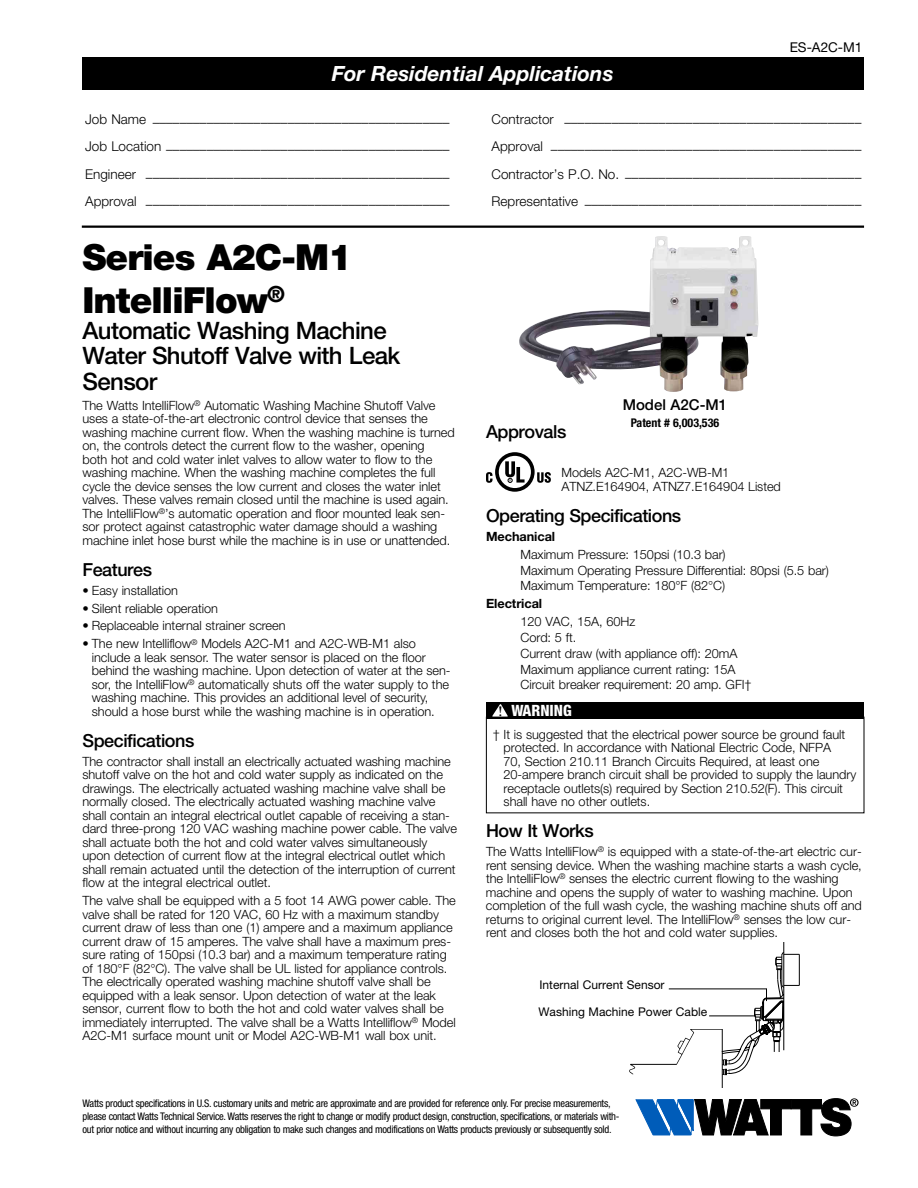
<style>
.page{position:relative;width:918px;height:1188px;background:#fff}
.page>*{position:absolute;margin:0;border:0;box-sizing:border-box;transform-origin:0 0}
.t1{font:900 36px/43.2px "Helvetica Neue LT Std";letter-spacing:-.025em;color:#000}
.t2{font:500 24px/25.5px "Helvetica Neue LT Std";letter-spacing:-.025em;color:#000}
.t3{font:italic 700 21px "Helvetica Neue LT Std";color:#fff}
.t4{font:500 18px "Helvetica Neue LT Std";letter-spacing:-.025em;color:#000}
.t5{font:800 condensed 15.6px "Helvetica Neue LT Std";color:#fff}
.t6{font:500 15px "Helvetica Neue LT Std";color:#000}
.t7{font:300 13.5px "Helvetica Neue LT Std";color:#000}
.t8{font:13.5px "Helvetica Neue LT Std";color:#000}
.t9{font:300 12.75px/13.5px "Helvetica Neue LT Std";letter-spacing:-.005em;color:#000}
.t10{font:700 12.75px "Helvetica Neue LT Std";letter-spacing:-.005em;color:#000}
.t11{font:12px "Helvetica Neue LT Std";color:#000}
.t12{font:700 condensed 12px "Helvetica Neue LT Std";color:#000}
.t13{font:condensed 10.5px/13.2px "Helvetica Neue LT Std";letter-spacing:-.025em;color:#000}
.s1{font-family:"Minion Pro Semibold Subh";font-weight:400;font-stretch:normal;font-size:14.55px;color:#000}
</style>
<div class="page">
<div style="left:82px;top:57px;width:781px;height:32px;background:#000"></div>
<hr style="left:82px;top:226px;width:782px;height:2px;background:#000">
<img style="left:519px;top:236px;width:239px;height:156px">
<div style="left:486px;top:702px;width:378px;height:16px;background:#000"></div>
<svg style="left:492px;top:704px;width:16px;height:13px"></svg>
<img style="left:630px;top:1029px;width:97px;height:59px">
<hr style="left:783px;top:942px;width:1px;height:108px;background:#000">
<hr style="left:799px;top:954px;width:1px;height:31px;background:#000">
<hr style="left:709px;top:1016px;width:45px;height:1px;background:#000">
<hr style="left:669px;top:989px;width:97px;height:1px;background:#000">
<svg style="left:721px;top:952px;width:78px;height:122px"></svg>
<svg style="left:486px;top:452px;width:65px;height:40px"></svg>
<svg style="left:636px;top:1098px;width:223px;height:39px"></svg>
<div style="left:486px;top:717px;width:378px;height:96px;border:1px solid #000"></div>
<h3 class="t3" style="left:332px;top:60px;width:283px">For Residential Applications</h3>
<p class="t8" style="left:790px;top:39px;width:74px">ES-A2C-M1</p>
<p class="t7" style="left:85px;top:114px;width:366px">Job Name ––––––––––––––––––––––––––––––––––––––––––––</p>
<p class="t7" style="left:492px;top:114px;width:371px">Contractor ––––––––––––––––––––––––––––––––––––––––––––</p>
<p class="t7" style="left:85px;top:141px;width:366px">Job Location ––––––––––––––––––––––––––––––––––––––––––</p>
<p class="t7" style="left:492px;top:141px;width:371px">Approval ––––––––––––––––––––––––––––––––––––––––––––––</p>
<p class="t7" style="left:85px;top:169px;width:366px">Engineer –––––––––––––––––––––––––––––––––––––––––––––</p>
<p class="t7" style="left:492px;top:169px;width:371px">Contractor’s P.O. No. –––––––––––––––––––––––––––––––––––</p>
<p class="t7" style="left:85px;top:196px;width:366px">Approval –––––––––––––––––––––––––––––––––––––––––––––</p>
<p class="t7" style="left:492px;top:196px;width:371px">Representative –––––––––––––––––––––––––––––––––––––––––</p>
<h1 class="t1" style="left:82px;top:235px;width:271px">Series A2C-M1<br>IntelliFlow<sup>®</sup></h1>
<h2 class="t2" style="left:82px;top:317px;width:319px">Automatic Washing Machine<br>Water Shutoff Valve with Leak<br>Sensor</h2>
<p class="t9" style="left:82px;top:398px;width:374px">The Watts IntelliFlow<sup>®</sup> Automatic Washing Machine Shutoff Valve uses a state-of-the-art electronic control device that senses the washing machine current flow. When the washing machine is turned on, the controls detect the current flow to the washer, opening<br>both hot and cold water inlet valves to allow water to flow to the washing machine. When the washing machine completes the full cycle the device senses the low current and closes the water inlet valves. These valves remain closed until the machine is used again.<br>The IntelliFlow<sup>®</sup>’s automatic operation and floor mounted leak sen&shy;sor protect against catastrophic water damage should a washing machine inlet hose burst while the machine is in use or unattended.</p>
<h3 class="t4" style="left:82px;top:558px;width:71px">Features</h3>
<p class="t9" style="left:82px;top:583px;width:97px">• Easy installation</p>
<p class="t9" style="left:82px;top:601px;width:137px">• Silent reliable operation</p>
<p class="t9" style="left:82px;top:619px;width:205px">• Replaceable internal strainer screen</p>
<p class="t9" style="left:92px;top:637px;width:360px;text-indent:-9px">• The new Intelliflow<sup>®</sup> Models A2C-M1 and A2C-WB-M1 also include a leak sensor. The water sensor is placed on the floor behind the washing machine. Upon detection of water at the sen&shy;sor, the IntelliFlow<sup>®</sup> automatically shuts off the water supply to the washing machine. This provides an additional level of security, should a hose burst while the washing machine is in operation.</p>
<h3 class="t4" style="left:82px;top:730px;width:113px">Specifications</h3>
<p class="t9" style="left:82px;top:754px;width:376px">The contractor shall install an electrically actuated washing machine shutoff valve on the hot and cold water supply as indicated on the drawings. The electrically actuated washing machine valve shall be normally closed. The electrically actuated washing machine valve shall contain an integral electrical outlet capable of receiving a stan&shy;dard three-prong 120 VAC washing machine power cable. The valve shall actuate both the hot and cold water valves simultaneously upon detection of current flow at the integral electrical outlet which shall remain actuated until the detection of the interruption of current flow at the integral electrical outlet.</p>
<p class="t9" style="left:82px;top:894px;width:375px">The valve shall be equipped with a 5 foot 14 AWG power cable. The valve shall be rated for 120 VAC, 60 Hz with a maximum standby current draw of less than one (1) ampere and a maximum appliance current draw of 15 amperes. The valve shall have a maximum pres&shy;sure rating of 150psi (10.3 bar) and a maximum temperature rating of 180°F (82°C). The valve shall be UL listed for appliance controls.<br>The electrically operated washing machine shutoff valve shall be equipped with a leak sensor. Upon detection of water at the leak sensor, current flow to both the hot and cold water valves shall be immediately interrupted. The valve shall be a Watts Intelliflow<sup>®</sup> Model A2C-M1 surface mount unit or Model A2C-WB-M1 wall box unit.</p>
<p class="t6" style="left:623px;top:396px;width:106px">Model A2C-M1</p>
<p class="t12" style="left:631px;top:416px;width:90px">Patent # 6,003,536</p>
<h3 class="t4" style="left:486px;top:421px;width:82px">Approvals</h3>
<p class="t9" style="left:561px;top:466px;width:221px">Models A2C-M1, A2C-WB-M1<br>ATNZ.E164904, ATNZ7.E164904 Listed</p>
<h3 class="t4" style="left:486px;top:505px;width:197px">Operating Specifications</h3>
<p class="t10" style="left:486px;top:528px;width:71px">Mechanical</p>
<p class="t9" style="left:521px;top:546px;width:310px;line-height:15.8px">Maximum Pressure: 150psi (10.3 bar)<br>Maximum Operating Pressure Differential: 80psi (5.5 bar)<br>Maximum Temperature: 180°F (82°C)</p>
<p class="t10" style="left:486px;top:596px;width:58px">Electrical</p>
<p class="t9" style="left:521px;top:614px;width:233px;line-height:15.8px">120 VAC, 15A, 60Hz<br>Cord: 5 ft.<br>Current draw (with appliance off): 20mA<br>Maximum appliance current rating: 15A<br>Circuit breaker requirement: 20 amp. GFI†</p>
<p class="t5" style="left:498px;top:701px;width:75px"><span class="s1">!</span> WARNING</p>
<p class="t9" style="left:504px;top:727px;width:354px;text-indent:-11px">† It is suggested that the electrical power source be ground fault protected. In accordance with National Electric Code, NFPA<br>70, Section 210.11 Branch Circuits Required, at least one 20-ampere branch circuit shall be provided to supply the laundry receptacle outlets(s) required by Section 210.52(F). This circuit shall have no other outlets.</p>
<h3 class="t4" style="left:486px;top:820px;width:109px">How It Works</h3>
<p class="t9" style="left:486px;top:845px;width:377px">The Watts IntelliFlow<sup>®</sup> is equipped with a state-of-the-art electric cur&shy;rent sensing device. When the washing machine starts a wash cycle, the IntelliFlow<sup>®</sup> senses the electric current flowing to the washing machine and opens the supply of water to washing machine. Upon completion of the full wash cycle, the washing machine shuts off and returns to original current level. The IntelliFlow<sup>®</sup> senses the low cur&shy;rent and closes both the hot and cold water supplies.</p>
<p class="t11" style="left:539px;top:978px;width:127px">Internal Current Sensor</p>
<p class="t11" style="left:538px;top:1005px;width:170px">Washing Machine Power Cable</p>
<p class="t13" style="left:82px;top:1096px;width:539px">Watts product specifications in U.S. customary units and metric are approximate and are provided for reference only. For precise measurements, please contact Watts Technical Service. Watts reserves the right to change or modify product design, construction, specifications, or materials with&shy;out prior notice and without incurring any obligation to make such changes and modifications on Watts products previously or subsequently sold.</p>
</div>
